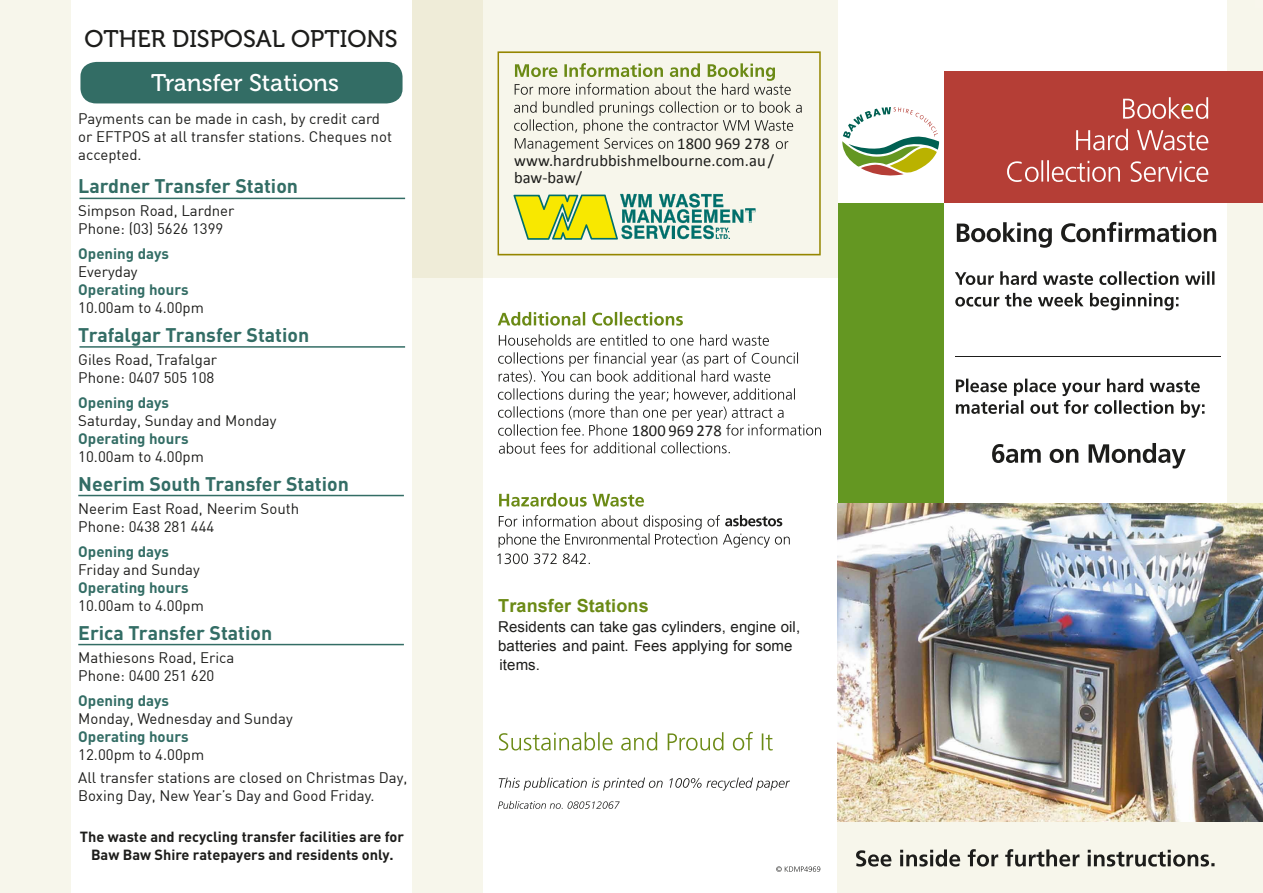
<style>
.page{position:relative;width:1263px;height:893px;background:#fff}
.page>*{position:absolute;margin:0;border:0;box-sizing:border-box;transform-origin:0 0}
.t1{font:24px/44.4px "Museo 500";color:#1d1d1b;text-align:center}
.t2{font:700 19.5px "DIN";color:#336d65}
.t3{font:700 18px "Arial";letter-spacing:.01em;color:#6b8a15}
.t4{font:16.5px "Calibri";letter-spacing:.01em;color:#1d1d1b}
.t5{font:15px/18px "DIN";color:#1d1d1b}
.t6{font:15px/19.2px "Arial";letter-spacing:.01em;color:#1d1d1b}
.t7{font:700 15px/18px "DIN";color:#336d65}
.t8{font:700 14.55px/18px "DIN";color:#1d1d1b;text-align:center}
.s1{color:#fff}
.s2{font-weight:400;color:#1d1d1b}
.s3{font-weight:700;color:#336d65}
</style>
<div class="page">
<div style="left:1227px;top:0;width:36px;height:724px;background:#f7f6eb"></div>
<div style="left:939px;top:71px;width:324px;height:132px;background:#b53e36"></div>
<div style="left:0;top:0;width:71px;height:893px;background:#f7f6eb"></div>
<div style="left:412px;top:243px;width:71px;height:650px;background:#f7f6eb"></div>
<div style="left:483px;top:0;width:355px;height:277px;background:#f7f6eb"></div>
<div style="left:412px;top:0;width:71px;height:277px;background:#efecd8"></div>
<div style="left:838px;top:203px;width:105px;height:311px;background:#649722"></div>
<img style="left:838px;top:503px;width:425px;height:319px">
<div style="left:838px;top:71px;width:105px;height:132px;background:#fff"></div>
<svg style="left:1076px;top:129px;width:132px;height:21px"></svg>
<svg style="left:1007px;top:160px;width:201px;height:22px"></svg>
<svg style="left:957px;top:222px;width:259px;height:26px"></svg>
<svg style="left:955px;top:271px;width:259px;height:14px"></svg>
<svg style="left:955px;top:293px;width:223px;height:17px"></svg>
<svg style="left:956px;top:379px;width:248px;height:39px"></svg>
<svg style="left:992px;top:443px;width:194px;height:25px"></svg>
<svg style="left:499px;top:732px;width:274px;height:18px"></svg>
<svg style="left:499px;top:777px;width:291px;height:14px"></svg>
<svg style="left:498px;top:801px;width:122px;height:8px"></svg>
<svg style="left:776px;top:866px;width:44px;height:6px"></svg>
<div style="left:838px;top:822px;width:425px;height:71px;background:#f7f6eb"></div>
<svg style="left:497px;top:51px;width:324px;height:204px"></svg>
<svg style="left:856px;top:849px;width:358px;height:18px"></svg>
<hr style="left:955px;top:356px;width:265px;height:1px;background:#1d1d1b">
<svg style="left:1123px;top:97px;width:85px;height:22px"></svg>
<div style="left:80px;top:62px;width:322px;height:41px;background:#336d65;border-radius:15px"></div>
<hr style="left:79px;top:198px;width:326px;height:1px;background:#336d65">
<hr style="left:79px;top:346px;width:326px;height:2px;background:#336d65">
<hr style="left:78px;top:495px;width:326px;height:1px;background:#336d65">
<hr style="left:78px;top:644px;width:326px;height:1px;background:#336d65">
<svg style="left:842px;top:107px;width:97px;height:68px"></svg>
<svg style="left:499px;top:493px;width:145px;height:14px"></svg>
<svg style="left:497px;top:515px;width:293px;height:49px"></svg>
<svg style="left:498px;top:312px;width:185px;height:14px"></svg>
<svg style="left:499px;top:334px;width:270px;height:12px"></svg>
<svg style="left:499px;top:442px;width:89px;height:12px"></svg>
<svg style="left:498px;top:352px;width:323px;height:84px"></svg>
<svg style="left:594px;top:442px;width:136px;height:11px"></svg>
<p class="t1" style="left:85px;top:17px;width:314px">OTHER DISPOSAL OPTIONS<br><span class="s1">Transfer Stations</span></p>
<p class="t5" style="left:78px;top:109px;width:315px">Payments can be made in cash, by credit card or EFTPOS at all transfer stations. Cheques not accepted.</p>
<p class="t2" style="left:78px;top:173px;width:221px">Lardner Transfer Station</p>
<p class="t5" style="left:78px;top:202px;width:158px">Simpson Road, Lardner<br>Phone: (03) 5626 1399</p>
<p class="t7" style="left:78px;top:244px;width:127px">Opening days<br><span class="s2">Everyday<br></span>Operating hours<br><span class="s2">10.00am to 4.00pm</span></p>
<p class="t2" style="left:78px;top:322px;width:232px">Trafalgar Transfer Station</p>
<p class="t5" style="left:78px;top:350px;width:140px">Giles Road, Trafalgar<br>Phone: 0407 505 108</p>
<p class="t5" style="left:78px;top:394px;width:200px"><span class="s3">Opening days<br></span>Saturday, Sunday and Monday<br><span class="s3">Operating hours<br></span>10.00am to 4.00pm</p>
<p class="t2" style="left:78px;top:471px;width:272px">Neerim South Transfer Station</p>
<p class="t5" style="left:78px;top:499px;width:222px">Neerim East Road, Neerim South<br>Phone: 0438 281 444</p>
<p class="t5" style="left:78px;top:542px;width:127px"><span class="s3">Opening days<br></span>Friday and Sunday<br><span class="s3">Operating hours<br></span>10.00am to 4.00pm</p>
<p class="t2" style="left:78px;top:620px;width:195px">Erica Transfer Station</p>
<p class="t5" style="left:78px;top:648px;width:158px">Mathiesons Road, Erica<br>Phone: 0400 251 620</p>
<p class="t5" style="left:78px;top:691px;width:216px"><span class="s3">Opening days<br></span>Monday, Wednesday and Sunday<br><span class="s3">Operating hours<br></span>12.00pm to 4.00pm</p>
<p class="t5" style="left:78px;top:768px;width:331px">All transfer stations are closed on Christmas Day,<br>Boxing Day, New Year’s Day and Good Friday.</p>
<p class="t8" style="left:80px;top:827px;width:326px">The waste and recycling transfer facilities are for<br>Baw Baw Shire ratepayers and residents only.</p>
<p class="t4" style="left:677px;top:133px;width:94px">1800 969 278</p>
<p class="t4" style="left:514px;top:150px;width:262px">www.hardrubbishmelbourne.com.au/</p>
<p class="t4" style="left:514px;top:167px;width:70px">baw-baw/</p>
<p class="t4" style="left:632px;top:420px;width:91px">1800 969 278</p>
<p class="t3" style="left:498px;top:594px;width:152px">Transfer Stations</p>
<p class="t6" style="left:498px;top:617px;width:304px">Residents can take gas cylinders, engine oil, batteries and paint. ees applying for some items.</p>
<p class="t6" style="left:634px;top:637px;width:11px">F</p>
</div>
